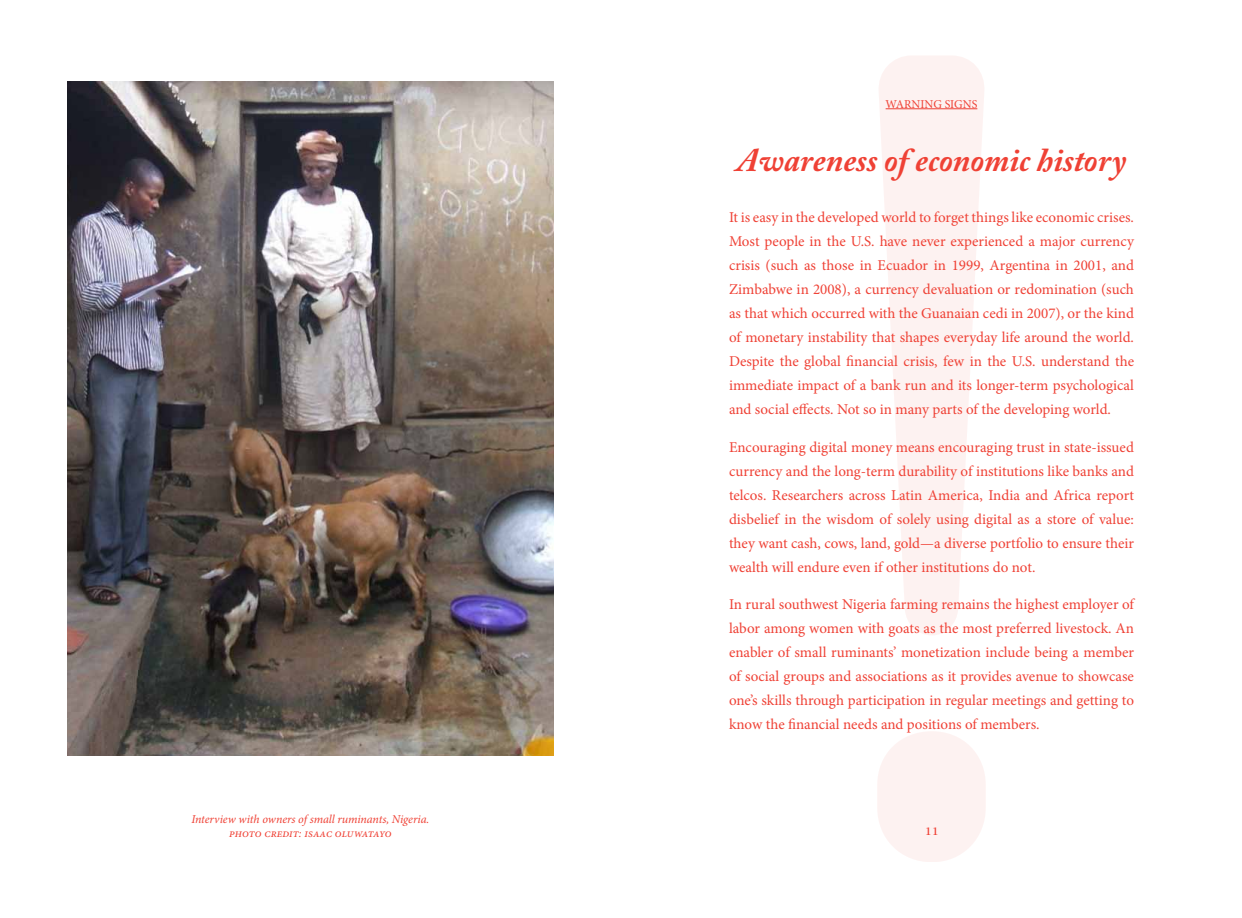
<style>
.page{position:relative;width:1242px;height:918px;background:#fff}
.page>*{position:absolute;margin:0;border:0;box-sizing:border-box;transform-origin:0 0}
.t1{font:1140px "Gotham Rounded";color:#ef4135}
.t2{font:italic 700 33px "Adobe Caslon Pro";color:#ef4135}
.t3{font:15px/24px "Minion Pro";color:#ef4135;text-align:justify}
.t4{font:italic 12px/14.4px "Minion Pro";letter-spacing:-.01em;color:#ef4135;text-align:center}
.t5{font:12px "Minion Pro";color:#ef4135}
.t6{font:12px "Minion Pro";color:#ef4135;scale:1.25 1}
</style>
<div class="page">
<hr style="left:886px;top:108px;width:91px;height:1px;background:#ef4135">
<img style="left:68px;top:81px;width:486px;height:675px">
<p class="t4" style="left:192px;top:812px;width:239px">Interview with owners of small ruminants, Nigeria. photo credit: isaac oluwatayo</p>
<h1 class="t1" style="left:777px;top:-329px;width:310px">!</h1>
<p class="t5" style="left:886px;top:96px;width:93px">WARNING SIGNS</p>
<h2 class="t2" style="left:736px;top:140px;width:392px">Awareness of economic history</h2>
<p class="t3" style="left:729px;top:205px;width:407px">It is easy in the developed world to forget things like economic crises.<br>Most people in the U.S. have never experienced a major currency crisis (such as those in Ecuador in 1999, Argentina in 2001, and Zimbabwe in 2008), a currency devaluation or redomination (such as that which occurred with the Guanaian cedi in 2007), or the kind of monetary instability that shapes everyday life around the world.<br>Despite the global financial crisis, few in the U.S. understand the immediate impact of a bank run and its longer-term psychological and social effects. Not so in many parts of the developing world.</p>
<p class="t3" style="left:729px;top:435px;width:407px">Encouraging digital money means encouraging trust in state-issued currency and the long-term durability of institutions like banks and telcos. Researchers across Latin America, India and Africa report disbelief in the wisdom of solely using digital as a store of value: they want cash, cows, land, gold—a diverse portfolio to ensure their wealth will endure even if other institutions do not.</p>
<p class="t3" style="left:729px;top:592px;width:407px">In rural southwest Nigeria farming remains the highest employer of labor among women with goats as the most preferred livestock. An enabler of small ruminants’ monetization include being a member of social groups and associations as it provides avenue to showcase one’s skills through participation in regular meetings and getting to know the financial needs and positions of members.</p>
<p class="t6" style="left:925px;top:823px;width:13px">11</p>
</div>
